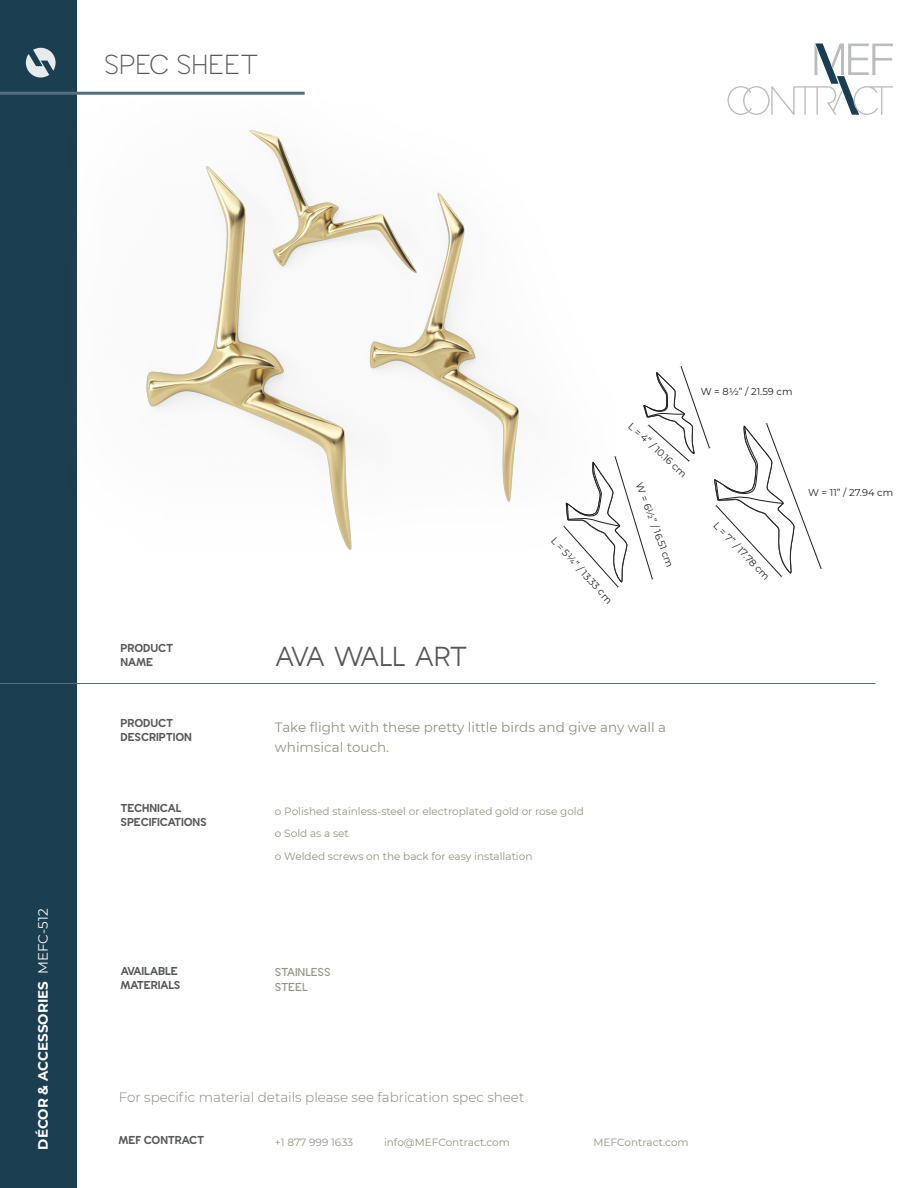
<style>
.page{position:relative;width:918px;height:1188px;background:#fff}
.page>*{position:absolute;margin:0;border:0;box-sizing:border-box;transform-origin:0 0}
.ProdName{font:28.65px "Wavehaus 66";letter-spacing:-.065em;color:#57585a}
.t1{font:300 28.65px "Wavehaus 42";letter-spacing:-.03em;color:#57585a}
.t2{font:13.5px/19.5px "Montserrat";color:#939386}
.t3{font:300 13.5px "Montserrat";color:#85857f}
.t4{font:700 13.5px "Montserrat";color:#fff}
.t5{font:700 12px/14.4px "Wavehaus 128";letter-spacing:-.015em;color:#57585a}
.t6{font:600 12px "Wavehaus 95";letter-spacing:-.02em;color:#939386}
.t7{font:10.5px "Montserrat";color:#939386}
.t8{font:9.9px "Montserrat";color:#231f20}
.s1{font-weight:400}
</style>
<div class="page">
<div style="left:0;top:0;width:77px;height:1188px;background:#1b3e51"></div>
<svg style="left:26px;top:48px;width:30px;height:30px"></svg>
<hr style="left:0;top:92px;width:305px;height:3px;background:#536f7d">
<hr style="left:0;top:683px;width:876px;height:1px;background:#536f7d">
<img style="left:146px;top:130px;width:417px;height:420px">
<svg style="left:563px;top:366px;width:260px;height:222px"></svg>
<svg style="left:727px;top:43px;width:166px;height:72px"></svg>
<h1 class="t1" style="left:104px;top:51px;width:156px">SPEC SHEET</h1>
<p class="t4" style="left:33px;top:1150px;width:242px;rotate:-90deg">DÉCOR &amp; ACCESSORIES <span class="s1">MEFC-512</span></p>
<p class="t8" style="left:701px;top:385px;width:93px">W = 8½” / 21.59 cm</p>
<p class="t8" style="left:635px;top:419px;width:77px;rotate:43deg">L = 4” / 10.16 cm</p>
<p class="t8" style="left:558px;top:534px;width:87px;rotate:48deg">L = 5¼” / 13.33 cm</p>
<p class="t8" style="left:646px;top:481px;width:91px;rotate:70deg">W = 6½” / 16.51 cm</p>
<p class="t8" style="left:720px;top:519px;width:78px;rotate:46deg">L = 7” / 17.78 cm</p>
<p class="t8" style="left:808px;top:486px;width:87px">W = 11” / 27.94 cm</p>
<p class="t5" style="left:121px;top:641px;width:54px">PRODUCT<br>NAME</p>
<p class="ProdName" style="left:275px;top:643px;width:194px">AVA WALL ART</p>
<p class="t5" style="left:121px;top:716px;width:73px">PRODUCT<br>DESCRIPTION</p>
<p class="t2" style="left:275px;top:717px;width:393px">Take flight with these pretty little birds and give any wall a whimsical touch.</p>
<p class="t5" style="left:121px;top:801px;width:88px">TECHNICAL<br>SPECIFICATIONS</p>
<p class="t7" style="left:275px;top:804px;width:310px">o Polished stainless-steel or electroplated gold or rose gold</p>
<p class="t7" style="left:275px;top:826px;width:75px">o Sold as a set</p>
<p class="t7" style="left:275px;top:849px;width:259px">o Welded screws on the back for easy installation</p>
<p class="t5" style="left:121px;top:964px;width:62px">AVAILABLE<br>MATERIALS</p>
<p class="t6" style="left:275px;top:966px;width:57px">STAINLESS</p>
<p class="t6" style="left:275px;top:981px;width:35px">STEEL</p>
<p class="t3" style="left:119px;top:1088px;width:407px">For specific material details please see fabrication spec sheet</p>
<p class="t5" style="left:119px;top:1133px;width:87px">MEF CONTRACT</p>
<p class="t7" style="left:275px;top:1135px;width:80px">+1 877 999 1633</p>
<p class="t7" style="left:384px;top:1135px;width:127px">info@MEFContract.com</p>
<p class="t7" style="left:594px;top:1135px;width:97px">MEFContract.com</p>
</div>
